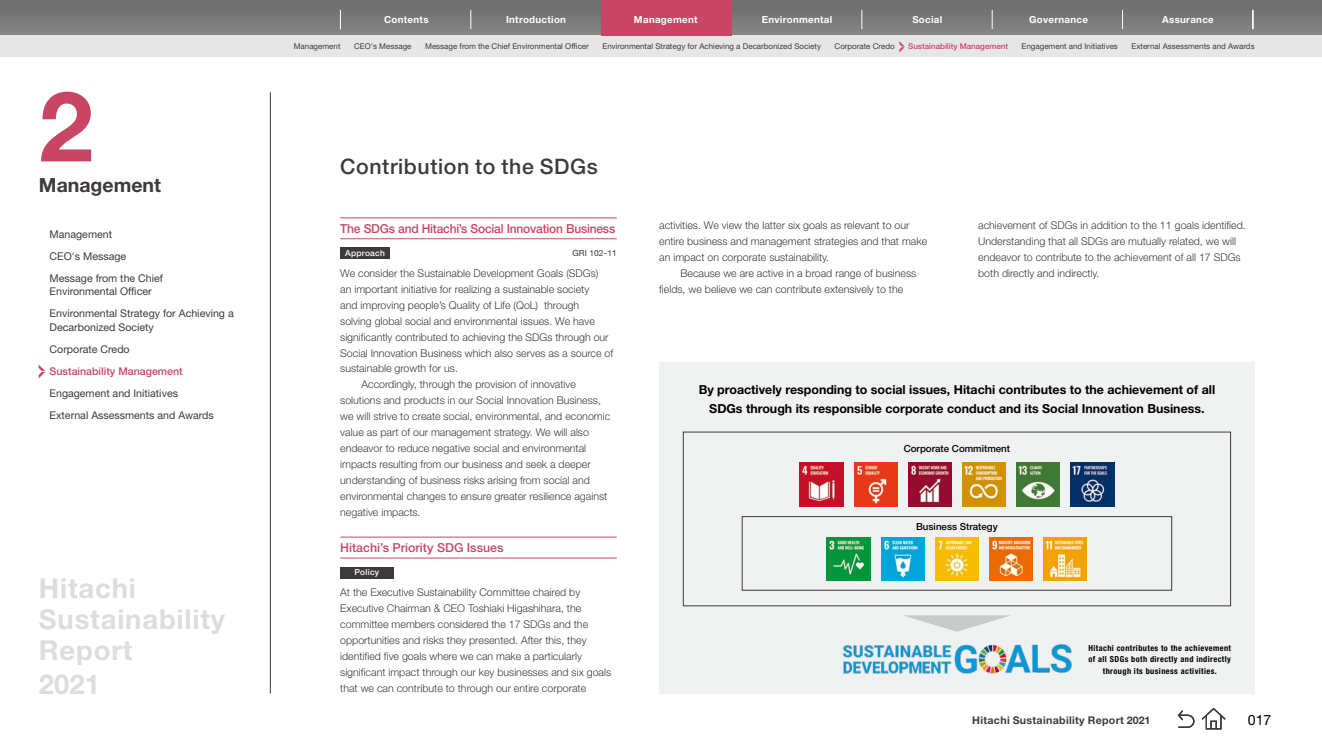
<style>
.page{position:relative;width:1322px;height:745px;background:#fff}
.page>*{position:absolute;margin:0;border:0;box-sizing:border-box;transform-origin:0 0}
.t1{font:700 97.5px "Helvetica Neue LT Std";color:#c84664}
.t2{font:700 27.5px/31px "Helvetica Neue LT Std";letter-spacing:.03em;color:#dcdddd}
.t3{font:500 21.25px "Helvetica Neue LT Std";letter-spacing:.03em;color:#3e3a39}
.t4{font:700 19.5px "Helvetica Neue LT Std";color:#3e3a39}
.t5{font:14.12px "Helvetica Neue LT Std";color:#000}
.t6{font:700 12.38px/19.5px "Helvetica Neue LT Std";color:#000;text-align:center}
.t7{font:500 12.38px "Helvetica Neue LT Std";letter-spacing:-.015em;color:#c84664}
.t8{font:300 10.62px/16px "Helvetica Neue LT Std";color:#3e3a39}
.t9{font:10.62px/22.1px "Helvetica Neue LT Std";color:#3e3a39}
.t10{font:700 10.62px "Helvetica Neue LT Std";letter-spacing:.03em;color:#3e3a39}
.t11{font:500 10.62px "Helvetica Neue LT Std";color:#c84664}
.t12{font:700 9.75px "Helvetica Neue LT Std";letter-spacing:.03em;color:#fff}
.t13{font:500 9.75px "Helvetica Neue LT Std";color:#000}
.t14{font:500 8.38px "Helvetica Neue LT Std";letter-spacing:.03em;color:#fff}
.t15{font:8.38px "Helvetica Neue LT Std";color:#3e3a39}
.t16{font:700 condensed 8.25px/11.5px "Helvetica Neue LT Std";letter-spacing:.05em;color:#000;text-align:center}
.t17{font:8px "Helvetica Neue LT Std";color:#3e3a39}
.t18{font:500 8px "Helvetica Neue LT Std";color:#c84664}
</style>
<div class="page">
<div style="left:0;top:0;width:1322px;height:35px;background:linear-gradient(to right,#7a7979,#7a7979)"></div>
<svg style="left:1122px;top:10px;width:1px;height:19px"></svg>
<svg style="left:992px;top:10px;width:1px;height:19px"></svg>
<svg style="left:861px;top:10px;width:1px;height:19px"></svg>
<svg style="left:470px;top:10px;width:1px;height:19px"></svg>
<div style="left:1205px;top:714px;width:16px;height:15px;border:1px solid #3e3a39"></div>
<svg style="left:1178px;top:707px;width:48px;height:21px"></svg>
<hr style="left:270px;top:92px;width:1px;height:601px;background:#3e3a39">
<div style="left:0;top:35px;width:1322px;height:22px;background:#e6e6e6"></div>
<svg style="left:39px;top:365px;width:6px;height:13px"></svg>
<svg style="left:899px;top:41px;width:5px;height:11px"></svg>
<div style="left:601px;top:0;width:131px;height:35px;background:#c84664"></div>
<svg style="left:340px;top:10px;width:1px;height:19px"></svg>
<svg style="left:1252px;top:10px;width:1px;height:19px"></svg>
<hr style="left:340px;top:217px;width:277px;height:1px;background:#c84664">
<hr style="left:340px;top:238px;width:277px;height:1px;background:#c84664">
<hr style="left:340px;top:536px;width:277px;height:1px;background:#c84664">
<hr style="left:340px;top:557px;width:277px;height:1px;background:#c84664">
<div style="left:340px;top:566px;width:53px;height:12px;background:#3e3a39"></div>
<div style="left:659px;top:361px;width:595px;height:332px;background:#f0f1f1"></div>
<img style="left:842px;top:644px;width:230px;height:30px">
<svg style="left:903px;top:615px;width:108px;height:16px"></svg>
<img style="left:800px;top:462px;width:43px;height:44px">
<img style="left:854px;top:462px;width:43px;height:44px">
<img style="left:908px;top:462px;width:43px;height:44px">
<img style="left:962px;top:462px;width:43px;height:44px">
<img style="left:1016px;top:462px;width:44px;height:44px">
<img style="left:1070px;top:462px;width:44px;height:44px">
<div style="left:742px;top:516px;width:430px;height:74px;border:1px solid #3e3a39"></div>
<img style="left:827px;top:537px;width:43px;height:43px">
<img style="left:881px;top:537px;width:43px;height:43px">
<img style="left:935px;top:537px;width:43px;height:43px">
<img style="left:989px;top:537px;width:44px;height:43px">
<img style="left:1043px;top:537px;width:44px;height:43px">
<div style="left:340px;top:247px;width:50px;height:12px;background:#3e3a39"></div>
<h1 class="t1" style="left:39px;top:66px;width:56px">2</h1>
<h3 class="t4" style="left:39px;top:173px;width:123px">Management</h3>
<p class="t9" style="left:50px;top:222px;width:115px">Management<br>CEO's Message<br>Message from the Chief</p>
<p class="t9" style="left:50px;top:280px;width:186px">Environmental Officer<br>Environmental Strategy for Achieving a</p>
<p class="t9" style="left:50px;top:315px;width:106px">Decarbonized Society<br>Corporate Credo</p>
<p class="t11" style="left:50px;top:364px;width:135px">Sustainability Management</p>
<p class="t9" style="left:50px;top:382px;width:166px">Engagement and Initiatives<br>External Assessments and Awards</p>
<h2 class="t2" style="left:39px;top:571px;width:188px">Hitachi<br>Sustainability<br>Report</h2>
<h2 class="t2" style="left:39px;top:667px;width:63px">2021</h2>
<p class="t12" style="left:384px;top:14px;width:46px">Contents</p>
<p class="t12" style="left:506px;top:14px;width:62px">Introduction</p>
<p class="t12" style="left:634px;top:14px;width:65px">Management</p>
<p class="t12" style="left:762px;top:14px;width:72px">Environmental</p>
<p class="t12" style="left:912px;top:14px;width:31px">Social</p>
<p class="t12" style="left:1029px;top:14px;width:60px">Governance</p>
<p class="t12" style="left:1162px;top:14px;width:53px">Assurance</p>
<p class="t17" style="left:294px;top:42px;width:48px">Management</p>
<p class="t17" style="left:354px;top:42px;width:59px">CEO's Message</p>
<p class="t17" style="left:425px;top:42px;width:165px">Message from the Chief Environmental Officer</p>
<p class="t17" style="left:602px;top:42px;width:220px">Environmental Strategy for Achieving a Decarbonized Society</p>
<p class="t17" style="left:834px;top:42px;width:62px">Corporate Credo</p>
<p class="t18" style="left:908px;top:42px;width:101px">Sustainability Management</p>
<p class="t17" style="left:1021px;top:42px;width:98px">Engagement and Initiatives</p>
<p class="t17" style="left:1131px;top:42px;width:125px">External Assessments and Awards</p>
<h3 class="t3" style="left:340px;top:153px;width:259px">Contribution to the SDGs</h3>
<p class="t7" style="left:340px;top:221px;width:276px">The SDGs and Hitachi’s Social Innovation Business</p>
<p class="t8" style="left:340px;top:264px;width:260px">We consider the Sustainable Development Goals (SDGs)</p>
<p class="t8" style="left:340px;top:280px;width:251px">an important initiative for realizing a sustainable society</p>
<p class="t8" style="left:340px;top:296px;width:241px">and improving people’s Quality of Life (QoL) through</p>
<p class="t8" style="left:340px;top:312px;width:256px">solving global social and environmental issues. We have</p>
<p class="t8" style="left:340px;top:328px;width:270px">significantly contributed to achieving the SDGs through our</p>
<p class="t8" style="left:340px;top:344px;width:274px">Social Innovation Business which also serves as a source of</p>
<p class="t8" style="left:340px;top:360px;width:119px">sustainable growth for us.</p>
<p class="t8" style="left:361px;top:376px;width:216px">Accordingly, through the provision of innovative</p>
<p class="t8" style="left:340px;top:392px;width:262px">solutions and products in our Social Innovation Business,</p>
<p class="t8" style="left:340px;top:408px;width:271px">we will strive to create social, environmental, and economic</p>
<p class="t8" style="left:340px;top:424px;width:250px">value as part of our management strategy. We will also</p>
<p class="t8" style="left:340px;top:440px;width:247px">endeavor to reduce negative social and environmental</p>
<p class="t8" style="left:340px;top:456px;width:252px">impacts resulting from our business and seek a deeper</p>
<p class="t8" style="left:340px;top:472px;width:251px">understanding of business risks arising from social and</p>
<p class="t8" style="left:340px;top:488px;width:269px">environmental changes to ensure greater resilience against</p>
<p class="t8" style="left:340px;top:504px;width:82px">negative impacts.</p>
<p class="t7" style="left:340px;top:540px;width:165px">Hitachi’s Priority SDG Issues</p>
<p class="t8" style="left:340px;top:583px;width:272px">At the Executive Sustainability Committee chaired by Executive Chairman &amp; CEO Toshiaki Higashihara, the committee members considered the 17 SDGs and the opportunities and risks they presented. After this, they identified five goals where we can make a particularly significant impact through our key businesses and six goals that we can contribute to through our entire corporate</p>
<p class="t15" style="left:572px;top:248px;width:46px">GRI 102-11</p>
<p class="t14" style="left:345px;top:248px;width:41px">Approach</p>
<p class="t14" style="left:354px;top:567px;width:26px">Policy</p>
<p class="t8" style="left:659px;top:217px;width:269px">activities. We view the latter six goals as relevant to our entire business and management strategies and that make an impact on corporate sustainability.</p>
<p class="t8" style="left:659px;top:264px;width:258px;text-indent:21px">Because we are active in a broad range of business fields, we believe we can contribute extensively to the</p>
<p class="t8" style="left:978px;top:217px;width:269px">achievement of SDGs in addition to the 11 goals identified.<br>Understanding that all SDGs are mutually related, we will endeavor to contribute to the achievement of all 17 SDGs both directly and indirectly.</p>
<p class="t6" style="left:698px;top:379px;width:518px">By proactively responding to social issues, Hitachi contributes to the achievement of all<br>SDGs through its responsible corporate conduct and its Social Innovation Business.</p>
<p class="t13" style="left:904px;top:442px;width:108px">Corporate Commitment</p>
<p class="t13" style="left:916px;top:520px;width:83px">Business Strategy</p>
<p class="t16" style="left:1088px;top:641px;width:144px">Hitachi contributes to the achievement of all SDGs both directly and indirectly through its business activities.</p>
<p class="t10" style="left:972px;top:713px;width:180px">Hitachi Sustainability Report 2021</p>
<h3 class="t5" style="left:1248px;top:711px;width:25px">017</h3>
</div>
